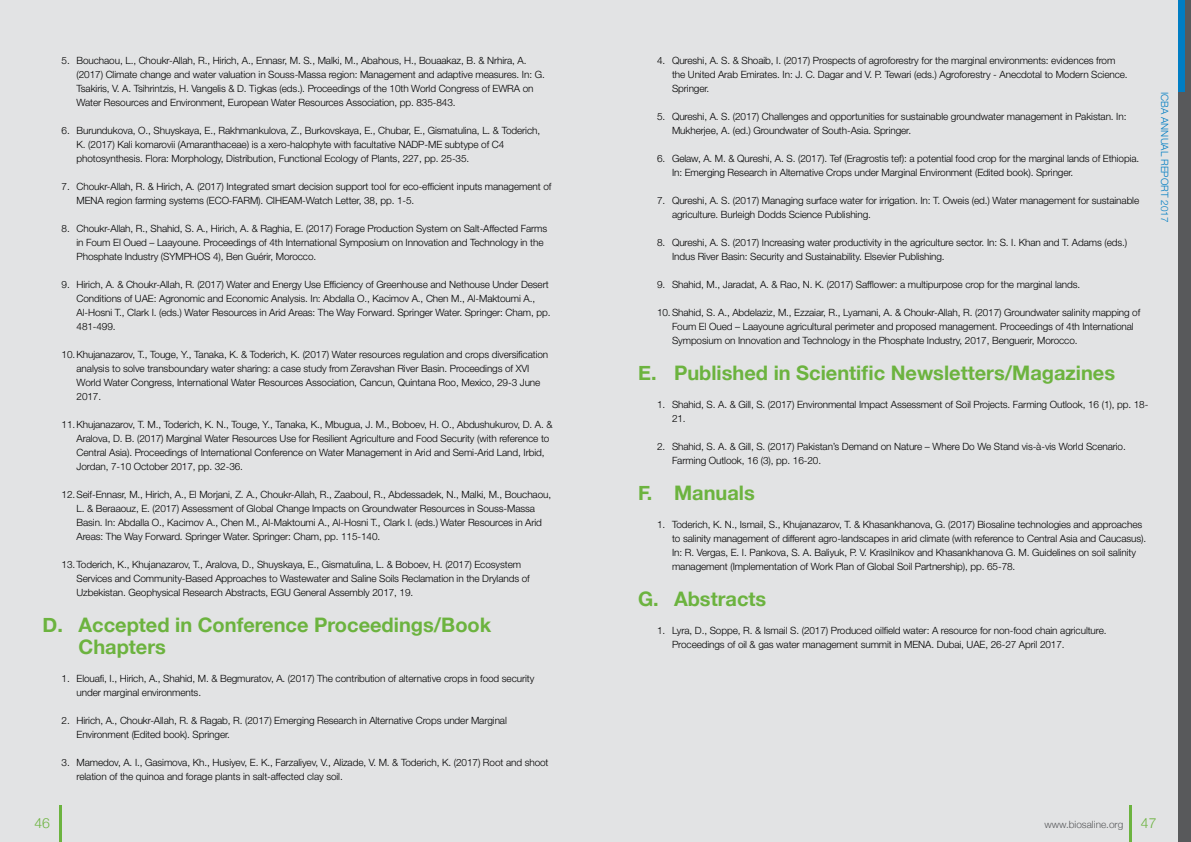
<style>
.page{position:relative;width:1191px;height:842px;background:#e2e3e4}
.page>*{position:absolute;margin:0;border:0;box-sizing:border-box;transform-origin:0 0}
.t1{font:700 20px/22px "Helvetica Neue";color:#6cb33f}
.t2{font:300 14px "Helvetica Neue";color:#6cb33f}
.t3{font:300 10px/14px "Helvetica Neue LT Std";letter-spacing:-.01em;color:#000}
.t4{font:300 10px "Helvetica Neue";color:#007dc3}
.t5{font:300 10px "Helvetica Neue";color:#58595b}
</style>
<div class="page">
<hr style="left:1129px;top:805px;width:3px;height:37px;background:#6cb33f">
<hr style="left:60px;top:805px;width:2px;height:37px;background:#6cb33f">
<div style="left:1177px;top:0;width:14px;height:842px;background:#58595b"></div>
<div style="left:1177px;top:0;width:7px;height:92px;background:#007dc3"></div>
<p class="t3" style="left:77px;top:53px;width:470px;text-indent:-15px">5. Bouchaou, L., Choukr-Allah, R., Hirich, A., Ennasr, M. S., Malki, M., Abahous, H., Bouaakaz, B. &amp; Nrhira, A. (2017) Climate change and water valuation in Souss-Massa region: Management and adaptive measures. In: G.<br>Tsakiris, V. A. Tsihrintzis, H. Vangelis &amp; D. Tigkas (eds.). Proceedings of the 10th World Congress of EWRA on Water Resources and Environment, European Water Resources Association, pp. 835-843.</p>
<p class="t3" style="left:77px;top:123px;width:465px;text-indent:-15px">6. Burundukova, O., Shuyskaya, E., Rakhmankulova, Z., Burkovskaya, E., Chubar, E., Gismatulina, L. &amp; Toderich,<br>K. (2017) Kali komarovii (Amaranthaceae) is a xero-halophyte with facultative NADP-ME subtype of C4 photosynthesis. Flora: Morphology, Distribution, Functional Ecology of Plants, 227, pp. 25-35.</p>
<p class="t3" style="left:77px;top:179px;width:476px;text-indent:-15px">7. Choukr-Allah, R. &amp; Hirich, A. (2017) Integrated smart decision support tool for eco-efficient inputs management of<br>MENA region farming systems (ECO-FARM). CIHEAM-Watch Letter, 38, pp. 1-5.</p>
<p class="t3" style="left:77px;top:221px;width:472px;text-indent:-15px">8. Choukr-Allah, R., Shahid, S. A., Hirich, A. &amp; Raghia, E. (2017) Forage Production System on Salt-Affected Farms in Foum El Oued – Laayoune. Proceedings of 4th International Symposium on Innovation and Technology in the<br>Phosphate Industry (SYMPHOS 4), Ben Guérir, Morocco.</p>
<p class="t3" style="left:77px;top:277px;width:475px;text-indent:-15px">9. Hirich, A. &amp; Choukr-Allah, R. (2017) Water and Energy Use Efficiency of Greenhouse and Nethouse Under Desert Conditions of UAE: Agronomic and Economic Analysis. In: Abdalla O., Kacimov A., Chen M., Al-Maktoumi A., Al-Hosni T., Clark I. (eds.) Water Resources in Arid Areas: The Way Forward. Springer Water. Springer: Cham, pp.<br>481-499.</p>
<p class="t3" style="left:77px;top:347px;width:473px;text-indent:-15px">10.Khujanazarov, T., Touge, Y., Tanaka, K. &amp; Toderich, K. (2017) Water resources regulation and crops diversification analysis to solve transboundary water sharing: a case study from Zeravshan River Basin. Proceedings of XVI World Water Congress, International Water Resources Association, Cancun, Quintana Roo, Mexico, 29-3 June 2017.</p>
<p class="t3" style="left:77px;top:417px;width:477px;text-indent:-15px">11.Khujanazarov, T. M., Toderich, K. N., Touge, Y., Tanaka, K., Mbugua, J. M., Boboev, H. O., Abdushukurov, D. A. &amp; Aralova, D. B. (2017) Marginal Water Resources Use for Resilient Agriculture and Food Security (with reference to Central Asia). Proceedings of International Conference on Water Management in Arid and Semi-Arid Land, Irbid, Jordan, 7-10 October 2017, pp. 32-36.</p>
<p class="t3" style="left:77px;top:487px;width:476px;text-indent:-15px">12.Seif-Ennasr, M., Hirich, A., El Morjani, Z. A., Choukr-Allah, R., Zaaboul, R., Abdessadek, N., Malki, M., Bouchaou, L. &amp; Beraaouz, E. (2017) Assessment of Global Change Impacts on Groundwater Resources in Souss-Massa Basin. In: Abdalla O., Kacimov A., Chen M., Al-Maktoumi A., Al-Hosni T., Clark I. (eds.) Water Resources in Arid Areas: The Way Forward. Springer Water. Springer: Cham, pp. 115-140.</p>
<p class="t3" style="left:77px;top:557px;width:455px;text-indent:-15px">13.Toderich, K., Khujanazarov, T., Aralova, D., Shuyskaya, E., Gismatulina, L. &amp; Boboev, H. (2017) Ecosystem<br>Services and Community-Based Approaches to Wastewater and Saline Soils Reclamation in the Drylands of<br>Uzbekistan. Geophysical Research Abstracts, EGU General Assembly 2017, 19.</p>
<h1 class="t1" style="left:79px;top:614px;width:414px;text-indent:-36px">D. Accepted in Conference Proceedings/Book<br>Chapters</h1>
<p class="t3" style="left:77px;top:671px;width:459px;text-indent:-15px">1. Elouafi, I., Hirich, A., Shahid, M. &amp; Begmuratov, A. (2017) The contribution of alternative crops in food security under marginal environments.</p>
<p class="t3" style="left:77px;top:713px;width:432px;text-indent:-15px">2. Hirich, A., Choukr-Allah, R. &amp; Ragab, R. (2017) Emerging Research in Alternative Crops under Marginal<br>Environment (Edited book). Springer.</p>
<p class="t3" style="left:77px;top:755px;width:473px;text-indent:-15px">3. Mamedov, A. I., Gasimova, Kh., Husiyev, E. K., Farzaliyev, V., Alizade, V. M. &amp; Toderich, K. (2017) Root and shoot relation of the quinoa and forage plants in salt-affected clay soil.</p>
<p class="t3" style="left:672px;top:53px;width:457px;text-indent:-15px">4. Qureshi, A. S. &amp; Shoaib, I. (2017) Prospects of agroforestry for the marginal environments: evidences from the United Arab Emirates. In: J. C. Dagar and V. P. Tewari (eds.) Agroforestry - Anecdotal to Modern Science.<br>Springer.</p>
<p class="t3" style="left:672px;top:109px;width:456px;text-indent:-15px">5. Qureshi, A. S. (2017) Challenges and opportunities for sustainable groundwater management in Pakistan. In:<br>Mukherjee, A. (ed.) Groundwater of South-Asia. Springer.</p>
<p class="t3" style="left:672px;top:151px;width:469px;text-indent:-15px">6. Gelaw, A. M. &amp; Qureshi, A. S. (2017). Tef (Eragrostis tef): a potential food crop for the marginal lands of Ethiopia.<br>In: Emerging Research in Alternative Crops under Marginal Environment (Edited book). Springer.</p>
<p class="t3" style="left:672px;top:193px;width:469px;text-indent:-15px">7. Qureshi, A. S. (2017) Managing surface water for irrigation. In: T. Oweis (ed.) Water management for sustainable agriculture. Burleigh Dodds Science Publishing.</p>
<p class="t3" style="left:672px;top:235px;width:457px;text-indent:-15px">8. Qureshi, A. S. (2017) Increasing water productivity in the agriculture sector. In: S. I. Khan and T. Adams (eds.)<br>Indus River Basin: Security and Sustainability. Elsevier Publishing.</p>
<p class="t3" style="left:657px;top:277px;width:425px">9. Shahid, M., Jaradat, A. &amp; Rao, N. K. (2017) Safflower: a multipurpose crop for the marginal lands.</p>
<p class="t3" style="left:672px;top:305px;width:470px;text-indent:-15px">10.Shahid, S. A., Abdelaziz, M., Ezzaiar, R., Lyamani, A. &amp; Choukr-Allah, R. (2017) Groundwater salinity mapping of<br>Foum El Oued – Laayoune agricultural perimeter and proposed management. Proceedings of 4th International<br>Symposium on Innovation and Technology in the Phosphate Industry, 2017, Benguerir, Morocco.</p>
<h1 class="t1" style="left:638px;top:362px;width:478px">E. Published in Scientific Newsletters/Magazines</h1>
<p class="t3" style="left:672px;top:397px;width:478px;text-indent:-15px">1. Shahid, S. A. &amp; Gill, S. (2017) Environmental Impact Assessment of Soil Projects. Farming Outlook, 16 (1), pp. 18-<br>21.</p>
<p class="t3" style="left:672px;top:439px;width:455px;text-indent:-15px">2. Shahid, S. A. &amp; Gill, S. (2017) Pakistan’s Demand on Nature – Where Do We Stand vis-à-vis World Scenario.<br>Farming Outlook, 16 (3), pp. 16-20.</p>
<h1 class="t1" style="left:638px;top:482px;width:118px">F. Manuals</h1>
<p class="t3" style="left:672px;top:517px;width:476px;text-indent:-15px">1. Toderich, K. N., Ismail, S., Khujanazarov, T. &amp; Khasankhanova, G. (2017) Biosaline technologies and approaches to salinity management of different agro-landscapes in arid climate (with reference to Central Asia and Caucasus).<br>In: R. Vergas, E. I. Pankova, S. A. Baliyuk, P. V. Krasilnikov and Khasankhanova G. M. Guidelines on soil salinity management (Implementation of Work Plan of Global Soil Partnership), pp. 65-78.</p>
<h1 class="t1" style="left:638px;top:588px;width:130px">G. Abstracts</h1>
<p class="t3" style="left:672px;top:623px;width:436px;text-indent:-15px">1. Lyra, D., Soppe, R. &amp; Ismail S. (2017) Produced oilfield water: A resource for non-food chain agriculture.<br>Proceedings of oil &amp; gas water management summit in MENA. Dubai, UAE, 26-27 April 2017.</p>
<p class="t4" style="left:1172px;top:92px;width:132px;rotate:90deg">ICBA ANNUAL REPORT 2017</p>
<h2 class="t2" style="left:35px;top:812px;width:17px">46</h2>
<p class="t5" style="left:1044px;top:816px;width:80px">www.biosaline.org</p>
<h2 class="t2" style="left:1140px;top:812px;width:17px">47</h2>
</div>
